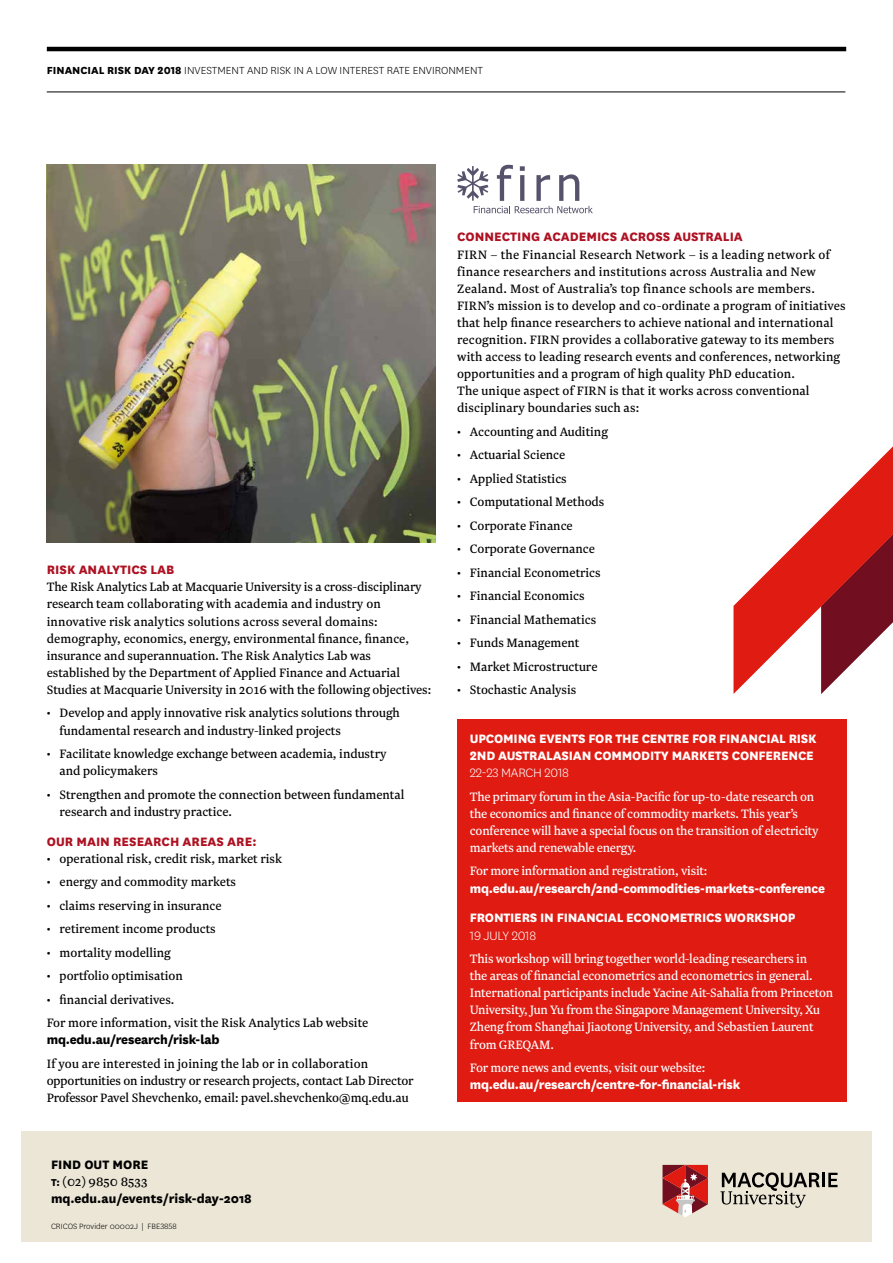
<style>
.page{position:relative;width:893px;height:1263px;background:#fff}
.page>*{position:absolute;margin:0;border:0;box-sizing:border-box;transform-origin:0 0}
.t1{font:14.25px/17.1px "Newzald";color:#000}
.t2{font:14.25px/17.1px "Newzald";letter-spacing:-.015em;color:#fff}
.t3{font:800 14.25px/17.1px "National";letter-spacing:-.015em;color:#fff}
.t4{font:800 14.25px "National";color:#ae1122}
.t5{font:800 14.25px "National";letter-spacing:-.005em;color:#000}
.t6{font:300 14.25px "National";letter-spacing:-.015em;color:#fff}
.t7{font:300 12px "National";color:#000}
.t8{font:300 9px "National";color:#000}
.s1{font-weight:800}
.s2{font-family:"National";font-weight:800;font-size:11.7px}
</style>
<div class="page">
<div style="left:21px;top:1131px;width:851px;height:111px;background:#ebe6d6"></div>
<hr style="left:822px;top:1173px;width:3px;height:14px;background:#000">
<svg style="left:828px;top:1173px;width:9px;height:14px"></svg>
<svg style="left:720px;top:1172px;width:100px;height:36px"></svg>
<svg style="left:662px;top:1165px;width:46px;height:52px;background:#bc5455"></svg>
<svg style="left:733px;top:446px;width:160px;height:248px"></svg>
<img style="left:47px;top:165px;width:389px;height:377px">
<hr style="left:47px;top:47px;width:799px;height:4px;background:#000">
<hr style="left:47px;top:92px;width:798px;height:1px;background:#000">
<div style="left:457px;top:719px;width:389px;height:383px;background:#df1b12"></div>
<svg style="left:457px;top:165px;width:136px;height:48px"></svg>
<p class="t7" style="left:47px;top:63px;width:438px"><span class="s1">FINANCIAL RISK DAY 2018</span> INVESTMENT AND RISK IN A LOW INTEREST RATE ENVIRONMENT</p>
<p class="t4" style="left:47px;top:560px;width:129px">RISK ANALYTICS LAB</p>
<p class="t1" style="left:47px;top:578px;width:386px">The Risk Analytics Lab at Macquarie University is a cross-disciplinary research team collaborating with academia and industry on innovative risk analytics solutions across several domains: demography, economics, energy, environmental finance, finance, insurance and superannuation. The Risk Analytics Lab was established by the Department of Applied Finance and Actuarial Studies at Macquarie University in 2016 with the following objectives:</p>
<p class="t1" style="left:60px;top:704px;width:342px;text-indent:-13px">• Develop and apply innovative risk analytics solutions through fundamental research and industry-linked projects</p>
<p class="t1" style="left:60px;top:745px;width:329px;text-indent:-13px">• Facilitate knowledge exchange between academia, industry and policymakers</p>
<p class="t1" style="left:60px;top:785px;width:346px;text-indent:-13px">• Strengthen and promote the connection between fundamental research and industry practice.</p>
<p class="t4" style="left:47px;top:831px;width:211px">OUR MAIN RESEARCH AREAS ARE:</p>
<p class="t1" style="left:47px;top:850px;width:237px">• operational risk, credit risk, market risk</p>
<p class="t1" style="left:47px;top:873px;width:191px">• energy and commodity markets</p>
<p class="t1" style="left:47px;top:896px;width:176px">• claims reserving in insurance</p>
<p class="t1" style="left:47px;top:920px;width:170px">• retirement income products</p>
<p class="t1" style="left:47px;top:943px;width:126px">• mortality modelling</p>
<p class="t1" style="left:47px;top:967px;width:138px">• portfolio optimisation</p>
<p class="t1" style="left:47px;top:987px;width:323px;line-height:23.5px">• financial derivatives.<br>For more information, visit the Risk Analytics Lab website</p>
<p class="t5" style="left:47px;top:1029px;width:174px">mq.edu.au/research/risk-lab</p>
<p class="t1" style="left:47px;top:1054px;width:368px">If you are interested in joining the lab or in collaboration opportunities on industry or research projects, contact Lab Director<br>Professor Pavel Shevchenko, email: pavel.shevchenko@mq.edu.au</p>
<p class="t5" style="left:51px;top:1154px;width:99px">FIND OUT MORE</p>
<p class="t1" style="left:51px;top:1173px;width:98px"><span class="s2">T:</span> (02) 9850 8533</p>
<p class="t5" style="left:51px;top:1188px;width:202px">mq.edu.au/events/risk-day-2018</p>
<p class="t8" style="left:51px;top:1221px;width:127px">CRICOS Provider 00002J | FBE3858</p>
<p class="t4" style="left:457px;top:227px;width:287px">CONNECTING ACADEMICS ACROSS AUSTRALIA</p>
<p class="t1" style="left:457px;top:245px;width:390px">FIRN – the Financial Research Network – is a leading network of finance researchers and institutions across Australia and New Zealand. Most of Australia’s top finance schools are members.<br>FIRN’s mission is to develop and co-ordinate a program of initiatives that help finance researchers to achieve national and international recognition. FIRN provides a collaborative gateway to its members with access to leading research events and conferences, networking opportunities and a program of high quality PhD education.<br>The unique aspect of FIRN is that it works across conventional disciplinary boundaries such as:</p>
<p class="t1" style="left:457px;top:423px;width:152px">• Accounting and Auditing</p>
<p class="t1" style="left:457px;top:446px;width:110px">• Actuarial Science</p>
<p class="t1" style="left:457px;top:470px;width:111px">• Applied Statistics</p>
<p class="t1" style="left:457px;top:493px;width:149px">• Computational Methods</p>
<p class="t1" style="left:457px;top:517px;width:117px">• Corporate Finance</p>
<p class="t1" style="left:457px;top:540px;width:139px">• Corporate Governance</p>
<p class="t1" style="left:457px;top:564px;width:145px">• Financial Econometrics</p>
<p class="t1" style="left:457px;top:587px;width:129px">• Financial Economics</p>
<p class="t1" style="left:457px;top:611px;width:141px">• Financial Mathematics</p>
<p class="t1" style="left:457px;top:634px;width:124px">• Funds Management</p>
<p class="t1" style="left:457px;top:658px;width:142px">• Market Microstructure</p>
<p class="t1" style="left:457px;top:681px;width:121px">• Stochastic Analysis</p>
<p class="t3" style="left:470px;top:729px;width:348px">UPCOMING EVENTS FOR THE CENTRE FOR FINANCIAL RISK<br>2ND AUSTRALASIAN COMMODITY MARKETS CONFERENCE</p>
<p class="t6" style="left:470px;top:764px;width:101px">22-23 MARCH 2018</p>
<p class="t2" style="left:470px;top:787px;width:350px">The primary forum in the Asia-Pacific for up-to-date research on the economics and finance of commodity markets. This year’s conference will have a special focus on the transition of electricity markets and renewable energy.</p>
<p class="t2" style="left:470px;top:862px;width:239px">For more information and registration, visit:</p>
<p class="t3" style="left:470px;top:872px;width:357px;line-height:29.8px">mq.edu.au/research/2nd-commodities-markets-conference<br>FRONTIERS IN FINANCIAL ECONOMETRICS WORKSHOP</p>
<p class="t6" style="left:470px;top:926px;width:68px">19 JULY 2018</p>
<p class="t2" style="left:470px;top:950px;width:365px">This workshop will bring together world-leading researchers in<br>the areas of financial econometrics and econometrics in general.<br>International participants include Yacine Ait-Sahalia from Princeton University, Jun Yu from the Singapore Management University, Xu Zheng from Shanghai Jiaotong University, and Sebastien Laurent from GREQAM.</p>
<p class="t2" style="left:470px;top:1059px;width:237px">For more news and events, visit our website:</p>
<p class="t3" style="left:470px;top:1075px;width:272px">mq.edu.au/research/centre-for-financial-risk</p>
</div>
